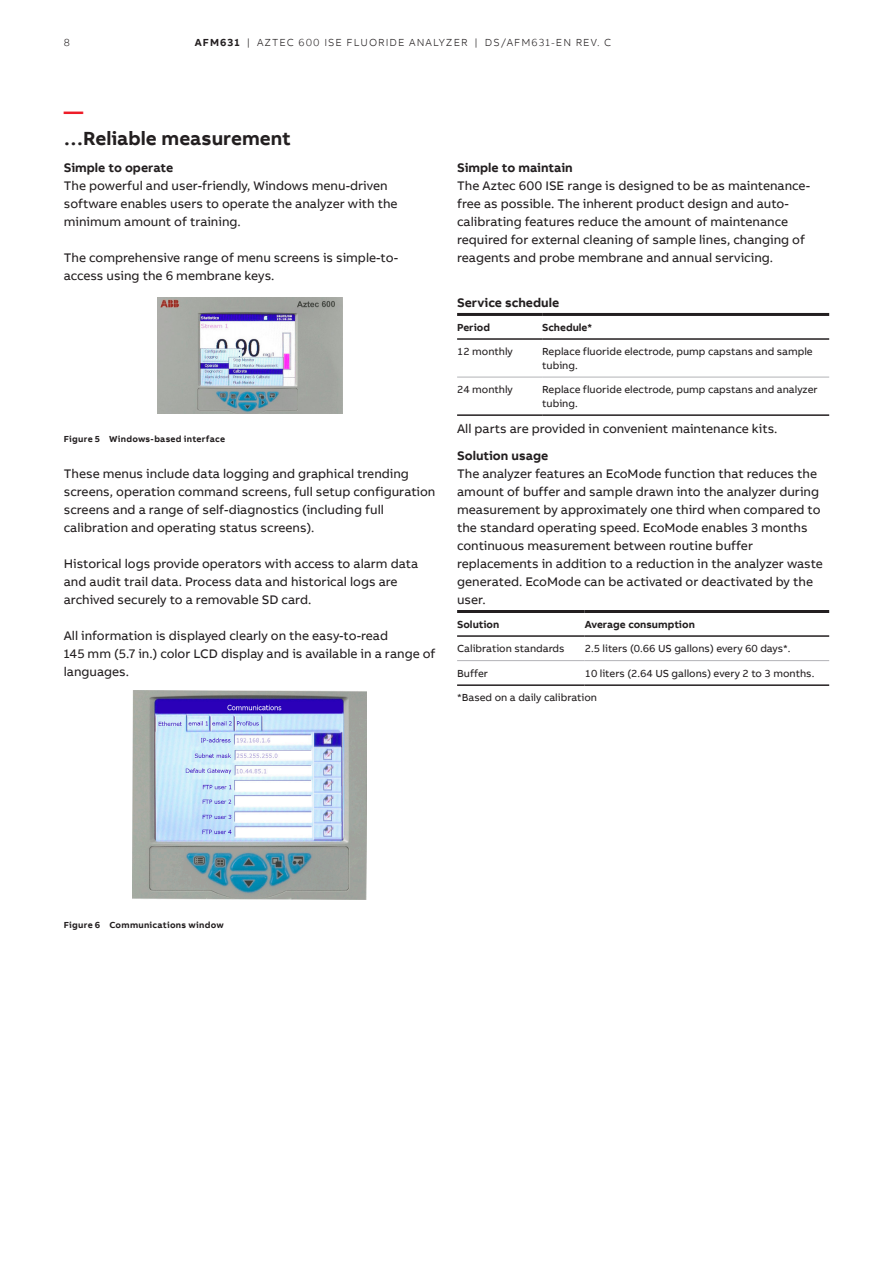
<style>
.page{position:relative;width:893px;height:1263px;background:#fff}
.page>*{position:absolute;margin:0;border:0;box-sizing:border-box;transform-origin:0 0}
.Heading_Level_1_Bold{font:700 19.5px "AB Bvoice";color:#231f20}
.Cursor_Bold_13pt_18p{font:700 19.5px "AB Bvoice";color:#ee1c28}
.Body_text_8_5pt_12pt{font:12.75px/18px "AB Bvoice";color:#231f20}
.Heading_Level_2_8_5p{font:700 12.75px "AB Bvoice";color:#231f20}
.Table_Content_Left_7{font:10.5px/13.5px "AB Bvoice";color:#231f20}
.t1{font:300 10.5px "AB Bvoice";letter-spacing:.1em;color:#231f20}
.Table_Title_Left_7pt{font:700 10.5px "AB Bvoice";color:#231f20}
.t2{font:700 9px "AB Bvoice";letter-spacing:.03em;color:#231f20}
.s1{font-weight:700}
</style>
<div class="page">
<img style="left:158px;top:298px;width:184px;height:115px">
<img style="left:133px;top:691px;width:234px;height:208px">
<hr style="left:457px;top:338px;width:85px;height:2px;background:#231f20">
<hr style="left:542px;top:338px;width:287px;height:2px;background:#231f20">
<hr style="left:457px;top:414px;width:85px;height:2px;background:#231f20">
<hr style="left:542px;top:414px;width:287px;height:2px;background:#231f20">
<hr style="left:457px;top:313px;width:85px;height:3px;background:#231f20">
<hr style="left:542px;top:313px;width:287px;height:3px;background:#231f20">
<hr style="left:457px;top:377px;width:85px;height:1px;background:#b2b3b7">
<hr style="left:542px;top:377px;width:287px;height:1px;background:#b2b3b7">
<hr style="left:457px;top:635px;width:128px;height:2px;background:#231f20">
<hr style="left:585px;top:635px;width:244px;height:2px;background:#231f20">
<hr style="left:457px;top:684px;width:128px;height:2px;background:#231f20">
<hr style="left:585px;top:684px;width:244px;height:2px;background:#231f20">
<hr style="left:457px;top:610px;width:128px;height:3px;background:#231f20">
<hr style="left:585px;top:610px;width:244px;height:3px;background:#231f20">
<hr style="left:457px;top:660px;width:128px;height:1px;background:#b2b3b7">
<hr style="left:585px;top:660px;width:244px;height:1px;background:#b2b3b7">
<p class="t1" style="left:64px;top:36px;width:8px">8</p>
<p class="t1" style="left:195px;top:36px;width:418px"><span class="s1">AFM631</span> | AZTEC 600 ISE FLUORIDE ANALYZER | DS/AFM631-EN REV. C</p>
<p class="Cursor_Bold_13pt_18p" style="left:64px;top:99px;width:21px">—</p>
<p class="Heading_Level_1_Bold" style="left:64px;top:126px;width:229px">…Reliable measurement</p>
<p class="Heading_Level_2_8_5p" style="left:64px;top:160px;width:111px">Simple to operate</p>
<p class="Body_text_8_5pt_12pt" style="left:64px;top:177px;width:335px">The powerful and user-friendly, Windows menu-driven software enables users to operate the analyzer with the minimum amount of training.</p>
<p class="Body_text_8_5pt_12pt" style="left:64px;top:249px;width:336px">The comprehensive range of menu screens is simple-to&shy;access using the 6 membrane keys.</p>
<p class="t2" style="left:64px;top:433px;width:163px">Figure 5 Windows-based interface</p>
<p class="Body_text_8_5pt_12pt" style="left:64px;top:465px;width:373px">These menus include data logging and graphical trending screens, operation command screens, full setup configuration screens and a range of self-diagnostics (including full calibration and operating status screens).</p>
<p class="Body_text_8_5pt_12pt" style="left:64px;top:555px;width:356px">Historical logs provide operators with access to alarm data and audit trail data. Process data and historical logs are archived securely to a removable SD card.</p>
<p class="Body_text_8_5pt_12pt" style="left:64px;top:627px;width:373px">All information is displayed clearly on the easy-to-read<br>145 mm (5.7 in.) color LCD display and is available in a range of languages.</p>
<p class="Heading_Level_2_8_5p" style="left:457px;top:160px;width:117px">Simple to maintain</p>
<p class="Body_text_8_5pt_12pt" style="left:457px;top:177px;width:355px">The Aztec 600 ISE range is designed to be as maintenance&shy;free as possible. The inherent product design and auto&shy;calibrating features reduce the amount of maintenance required for external cleaning of sample lines, changing of reagents and probe membrane and annual servicing.</p>
<p class="Heading_Level_2_8_5p" style="left:457px;top:295px;width:104px">Service schedule</p>
<p class="Table_Title_Left_7pt" style="left:457px;top:320px;width:34px">Period</p>
<p class="Table_Title_Left_7pt" style="left:542px;top:320px;width:51px">Schedule*</p>
<p class="Table_Content_Left_7" style="left:457px;top:345px;width:57px">12 monthly</p>
<p class="Table_Content_Left_7" style="left:542px;top:345px;width:272px">Replace fluoride electrode, pump capstans and sample tubing.</p>
<p class="Table_Content_Left_7" style="left:457px;top:383px;width:57px">24 monthly</p>
<p class="Table_Content_Left_7" style="left:542px;top:383px;width:277px">Replace fluoride electrode, pump capstans and analyzer tubing.</p>
<p class="Body_text_8_5pt_12pt" style="left:457px;top:420px;width:322px">All parts are provided in convenient maintenance kits.</p>
<p class="Heading_Level_2_8_5p" style="left:457px;top:448px;width:93px">Solution usage</p>
<p class="Body_text_8_5pt_12pt" style="left:457px;top:465px;width:367px">The analyzer features an EcoMode function that reduces the amount of buffer and sample drawn into the analyzer during measurement by approximately one third when compared to the standard operating speed. EcoMode enables 3 months continuous measurement between routine buffer replacements in addition to a reduction in the analyzer waste generated. EcoMode can be activated or deactivated by the user.</p>
<p class="Table_Title_Left_7pt" style="left:457px;top:617px;width:44px">Solution</p>
<p class="Table_Title_Left_7pt" style="left:585px;top:617px;width:112px">Average consumption</p>
<p class="Table_Content_Left_7" style="left:457px;top:642px;width:109px">Calibration standards</p>
<p class="Table_Content_Left_7" style="left:585px;top:642px;width:207px">2.5 liters (0.66 US gallons) every 60 days*.</p>
<p class="Table_Content_Left_7" style="left:457px;top:666px;width:32px">Buffer</p>
<p class="Table_Content_Left_7" style="left:585px;top:666px;width:231px">10 liters (2.64 US gallons) every 2 to 3 months.</p>
<p class="Table_Content_Left_7" style="left:457px;top:691px;width:141px">*Based on a daily calibration</p>
<p class="t2" style="left:64px;top:919px;width:162px">Figure 6 Communications window</p>
</div>
